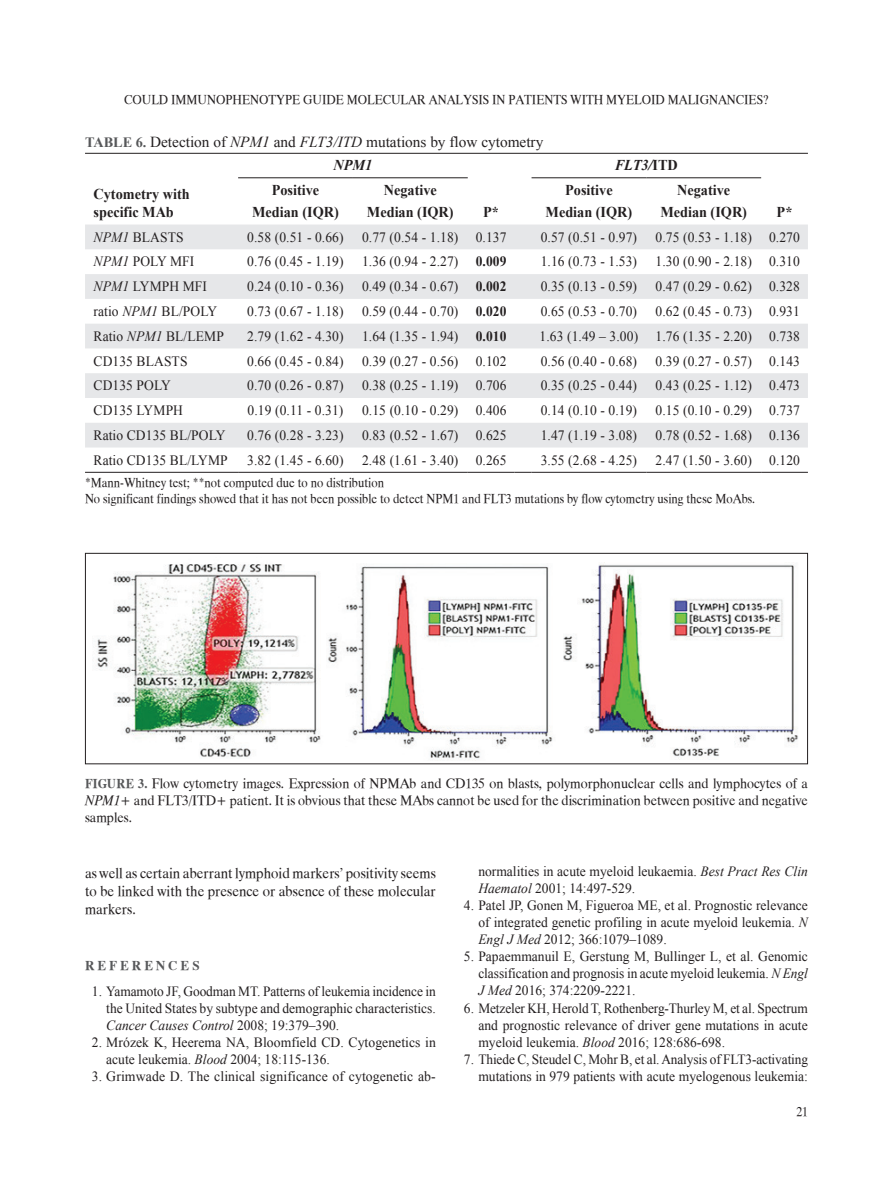
<style>
.page{position:relative;width:893px;height:1191px;background:#fff}
.page>*{position:absolute;margin:0;border:0;box-sizing:border-box;transform-origin:0 0}
.t1{font:15.3px "Times New Roman";color:#231f20}
.t2{font:15px/18px "UB Times";color:#231f20;text-align:justify;scale:.95 1}
.t3{font:700 15px/18px "Times New Roman";color:#231f20;scale:.95 1}
.t4{font:italic 700 15px "Times New Roman";color:#231f20;scale:.95 1}
.t5{font:14.25px "Times New Roman";letter-spacing:.005em;color:#231f20;scale:.95 1}
.t6{font:14.25px/17.1px "UB Times";color:#231f20;text-align:justify;scale:.95 1}
.t7{font:14.1px/17.1px "Times New Roman";color:#231f20;text-align:justify;scale:.96 1}
.t8{font:13.5px/16.2px "UB Times";color:#231f20;scale:.9 1}
.t9{font:13.5px "UB Times Bold";letter-spacing:.215em;color:#57585a}
.s1{font-weight:700;font-size:14.25px;color:#57585a}
.s2{font-style:italic}
.s3{font-style:normal}
.s4{font-weight:700}
.s5{font-family:"UB Times Bold";font-size:13.5px;color:#57585a}
.s6{font-family:"UB Times Italic"}
</style>
<div class="page">
<hr style="left:85px;top:153px;width:723px;height:1px;background:#231f20">
<svg style="left:85px;top:224px;width:723px;height:223px;fill:#e6e7e9"></svg>
<hr style="left:85px;top:472px;width:153px;height:1px;background:#231f20">
<hr style="left:238px;top:472px;width:115px;height:1px;background:#231f20">
<hr style="left:353px;top:472px;width:115px;height:1px;background:#231f20">
<hr style="left:468px;top:472px;width:46px;height:1px;background:#231f20">
<svg style="left:514px;top:472px;width:17px;height:1px"></svg>
<hr style="left:531px;top:472px;width:115px;height:1px;background:#231f20">
<hr style="left:646px;top:472px;width:115px;height:1px;background:#231f20">
<hr style="left:761px;top:472px;width:47px;height:1px;background:#231f20">
<hr style="left:238px;top:177px;width:115px;height:1px;background:#231f20">
<hr style="left:353px;top:177px;width:115px;height:1px;background:#231f20">
<hr style="left:531px;top:177px;width:115px;height:1px;background:#231f20">
<hr style="left:646px;top:177px;width:115px;height:1px;background:#231f20">
<img style="left:97px;top:564px;width:224px;height:193px">
<img style="left:328px;top:566px;width:225px;height:193px">
<img style="left:564px;top:562px;width:234px;height:197px">
<div style="left:85px;top:553px;width:723px;height:211px;border:1px solid #231f20"></div>
<p class="t8" style="left:124px;top:92px;width:20px">Could</p>
<p class="t8" style="left:171px;top:92px;width:17px">Immunophenot</p>
<p class="t8" style="left:276px;top:92px;width:51px">ype Guide</p>
<p class="t8" style="left:347px;top:92px;width:23px">Molecular</p>
<p class="t8" style="left:429px;top:92px;width:21px">Anal</p>
<p class="t8" style="left:463px;top:92px;width:68px">ysis In Patients</p>
<p class="t8" style="left:570px;top:92px;width:22px">With</p>
<p class="t8" style="left:606px;top:92px;width:32px">Myeloid</p>
<p class="t8" style="left:668px;top:92px;width:22px">Malignancies</p>
<p class="t8" style="left:763px;top:92px;width:8px">?</p>
<p class="t1" style="left:85px;top:131px;width:460px"><span class="s1">Table 6.</span> Detection of <span class="s2">NPM1</span> and <span class="s2">FLT3/ITD</span> mutations by flow cytometry</p>
<p class="t3" style="left:94px;top:184px;width:103px">Cytometry with specific MAb</p>
<p class="t4" style="left:334px;top:155px;width:42px">NPM1</p>
<p class="t4" style="left:615px;top:155px;width:68px">FLT3/<span class="s3">ITD</span></p>
<p class="t3" style="left:272px;top:181px;width:51px">Positive</p>
<p class="t3" style="left:384px;top:181px;width:57px">Negative</p>
<p class="t3" style="left:565px;top:181px;width:51px">Positive</p>
<p class="t3" style="left:677px;top:181px;width:57px">Negative</p>
<p class="t3" style="left:252px;top:202px;width:93px">Median (IQR)</p>
<p class="t3" style="left:367px;top:202px;width:93px">Median (IQR)</p>
<p class="t3" style="left:546px;top:202px;width:93px">Median (IQR)</p>
<p class="t3" style="left:660px;top:202px;width:93px">Median (IQR)</p>
<p class="t3" style="left:483px;top:202px;width:18px">P*</p>
<p class="t3" style="left:777px;top:202px;width:18px">P*</p>
<p class="t5" style="left:94px;top:227px;width:96px"><span class="s2">NPM1</span> BLASTS</p>
<p class="t5" style="left:247px;top:227px;width:103px">0.58 (0.51 - 0.66)</p>
<p class="t5" style="left:362px;top:227px;width:154px">0.77 (0.54 - 1.18) 0.137</p>
<p class="t5" style="left:541px;top:227px;width:103px">0.57 (0.51 - 0.97)</p>
<p class="t5" style="left:655px;top:227px;width:154px">0.75 (0.53 - 1.18) 0.270</p>
<p class="t5" style="left:94px;top:252px;width:108px"><span class="s2">NPM1</span> POLY MFI</p>
<p class="t5" style="left:247px;top:252px;width:103px">0.76 (0.45 - 1.19)</p>
<p class="t5" style="left:362px;top:252px;width:154px">1.36 (0.94 - 2.27) <span class="s4">0.009</span></p>
<p class="t5" style="left:541px;top:252px;width:103px">1.16 (0.73 - 1.53)</p>
<p class="t5" style="left:655px;top:252px;width:154px">1.30 (0.90 - 2.18) 0.310</p>
<p class="t5" style="left:94px;top:277px;width:121px"><span class="s2">NPM1</span> LYMPH MFI</p>
<p class="t5" style="left:247px;top:277px;width:103px">0.24 (0.10 - 0.36)</p>
<p class="t5" style="left:362px;top:277px;width:154px">0.49 (0.34 - 0.67) <span class="s4">0.002</span></p>
<p class="t5" style="left:541px;top:277px;width:103px">0.35 (0.13 - 0.59)</p>
<p class="t5" style="left:655px;top:277px;width:154px">0.47 (0.29 - 0.62) 0.328</p>
<p class="t5" style="left:94px;top:302px;width:132px">ratio <span class="s2">NPM1</span> BL/POLY</p>
<p class="t5" style="left:247px;top:302px;width:103px">0.73 (0.67 - 1.18)</p>
<p class="t5" style="left:362px;top:302px;width:154px">0.59 (0.44 - 0.70) <span class="s4">0.020</span></p>
<p class="t5" style="left:541px;top:302px;width:103px">0.65 (0.53 - 0.70)</p>
<p class="t5" style="left:655px;top:302px;width:154px">0.62 (0.45 - 0.73) 0.931</p>
<p class="t5" style="left:94px;top:326px;width:139px">Ratio <span class="s2">NPM1</span> BL/LEMP</p>
<p class="t5" style="left:247px;top:326px;width:103px">2.79 (1.62 - 4.30)</p>
<p class="t5" style="left:362px;top:326px;width:154px">1.64 (1.35 - 1.94) <span class="s4">0.010</span></p>
<p class="t5" style="left:540px;top:326px;width:276px">1.63 (1.49 – 3.00) 1.76 (1.35 - 2.20) 0.738</p>
<p class="t5" style="left:94px;top:351px;width:100px">CD135 BLASTS</p>
<p class="t5" style="left:247px;top:351px;width:103px">0.66 (0.45 - 0.84)</p>
<p class="t5" style="left:362px;top:351px;width:154px">0.39 (0.27 - 0.56) 0.102</p>
<p class="t5" style="left:541px;top:351px;width:103px">0.56 (0.40 - 0.68)</p>
<p class="t5" style="left:655px;top:351px;width:154px">0.39 (0.27 - 0.57) 0.143</p>
<p class="t5" style="left:94px;top:376px;width:83px">CD135 POLY</p>
<p class="t5" style="left:247px;top:376px;width:103px">0.70 (0.26 - 0.87)</p>
<p class="t5" style="left:362px;top:376px;width:154px">0.38 (0.25 - 1.19) 0.706</p>
<p class="t5" style="left:541px;top:376px;width:103px">0.35 (0.25 - 0.44)</p>
<p class="t5" style="left:655px;top:376px;width:154px">0.43 (0.25 - 1.12) 0.473</p>
<p class="t5" style="left:94px;top:401px;width:96px">CD135 LYMPH</p>
<p class="t5" style="left:248px;top:401px;width:102px">0.19 (0.11 - 0.31)</p>
<p class="t5" style="left:362px;top:401px;width:154px">0.15 (0.10 - 0.29) 0.406</p>
<p class="t5" style="left:541px;top:401px;width:103px">0.14 (0.10 - 0.19)</p>
<p class="t5" style="left:655px;top:401px;width:154px">0.15 (0.10 - 0.29) 0.737</p>
<p class="t5" style="left:94px;top:425px;width:140px">Ratio CD135 BL/POLY</p>
<p class="t5" style="left:247px;top:425px;width:103px">0.76 (0.28 - 3.23)</p>
<p class="t5" style="left:362px;top:425px;width:154px">0.83 (0.52 - 1.67) 0.625</p>
<p class="t5" style="left:541px;top:425px;width:103px">1.47 (1.19 - 3.08)</p>
<p class="t5" style="left:655px;top:425px;width:154px">0.78 (0.52 - 1.68) 0.136</p>
<p class="t5" style="left:94px;top:450px;width:143px">Ratio CD135 BL/LYMP</p>
<p class="t5" style="left:247px;top:450px;width:103px">3.82 (1.45 - 6.60)</p>
<p class="t5" style="left:362px;top:450px;width:154px">2.48 (1.61 - 3.40) 0.265</p>
<p class="t5" style="left:541px;top:450px;width:103px">3.55 (2.68 - 4.25)</p>
<p class="t5" style="left:655px;top:450px;width:154px">2.47 (1.50 - 3.60) 0.120</p>
<p class="t8" style="left:85px;top:475px;width:746px">*Mann-Whitney test; **not computed due to no distribution<br>No significant findings showed that it has not been possible to detect NPM1 and FLT3 mutations by flow cytometry using these MoAbs.</p>
<p class="t6" style="left:85px;top:775px;width:762px"><span class="s5">FIGURE 3.</span> Flow cytometry images. Expression of NPMAb and CD135 on blasts, polymorphonuclear cells and lymphocytes of a <span class="s6">NPM1</span>+ and FLT3/ITD+ patient. It is obvious that these MAbs cannot be used for the discrimination between positive and negative samples.</p>
<p class="t2" style="left:85px;top:864px;width:371px">as well as certain aberrant lymphoid markers’ positivity seems to be linked with the presence or absence of these molecular markers.</p>
<p class="t9" style="left:85px;top:958px;width:115px">REFERENCES</p>
<p class="t7" style="left:106px;top:982px;width:345px;text-indent:-14px">1. Yamamoto JF, Goodman MT. Patterns of leukemia incidence in the United States by subtype and demographic characteristics.<br><span class="s2">Cancer Causes Control</span> 2008; 19:379–390.</p>
<p class="t7" style="left:106px;top:1033px;width:345px;text-indent:-14px">2. Mrózek K, Heerema NA, Bloomfield CD. Cytogenetics in acute leukemia. <span class="s2">Blood</span> 2004; 18:115-136.</p>
<p class="t7" style="left:92px;top:1067px;width:360px">3. Grimwade D. The clinical significance of cytogenetic ab-</p>
<p class="t7" style="left:478px;top:862px;width:345px">normalities in acute myeloid leukaemia. <span class="s2">Best Pract Res Clin<br>Haematol</span> 2001; 14:497-529.</p>
<p class="t7" style="left:478px;top:896px;width:345px;text-indent:-14px">4. Patel JP, Gonen M, Figueroa ME, et al. Prognostic relevance of integrated genetic profiling in acute myeloid leukemia. <span class="s2">N Engl J Med</span> 2012; 366:1079–1089.</p>
<p class="t7" style="left:478px;top:947px;width:345px;text-indent:-14px">5. Papaemmanuil E, Gerstung M, Bullinger L, et al. Genomic classification and prognosis in acute myeloid leukemia. <span class="s2">N Engl J Med</span> 2016; 374:2209-2221.</p>
<p class="t7" style="left:478px;top:999px;width:345px;text-indent:-14px">6. Metzeler KH, Herold T, Rothenberg-Thurley M, et al. Spectrum and prognostic relevance of driver gene mutations in acute myeloid leukemia. <span class="s2">Blood</span> 2016; 128:686-698.</p>
<p class="t7" style="left:464px;top:1050px;width:360px;text-align:right">7. Thiede C, Steudel C, Mohr B, et al. Analysis of FLT3-activating mutations in 979 patients with acute myelogenous leukemia:</p>
<p class="t8" style="left:796px;top:1104px;width:14px">21</p>
</div>
